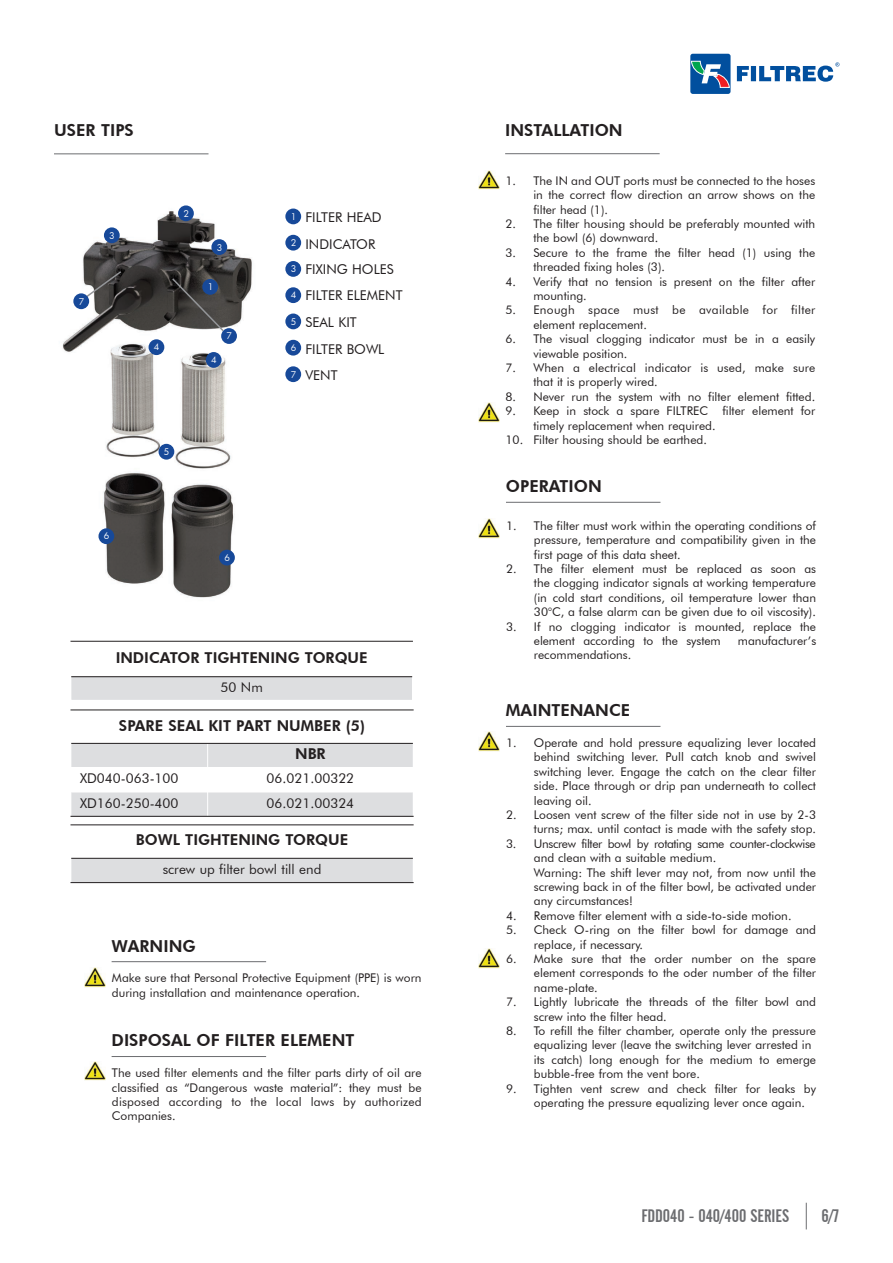
<style>
.page{position:relative;width:893px;height:1263px;background:#fff}
.page>*{position:absolute;margin:0;border:0;box-sizing:border-box;transform-origin:0 0}
.t1{font:18px "Alternate Gothic No 2 BT";color:#6c6d70}
.t2{font:800 16.5px "Futura BT";color:#231f20}
.t3{font:800 15px/28.8px "Futura BT";color:#231f20}
.t4{font:13.5px/26.7px "Futura BT";color:#231f20}
.t5{font:12px/14.4px "Futura BT";color:#231f20}
.t6{font:12px/14.4px "Futura BT";letter-spacing:.025em;color:#231f20}
.t7{font:9px "Futura";color:#fff}
</style>
<div class="page">
<svg style="left:806px;top:1203px;width:1px;height:26px"></svg>
<hr style="left:54px;top:153px;width:154px;height:1px;background:#6c6d70">
<div style="left:285px;top:209px;width:16px;height:15px;background:#174999;border-radius:50%"></div>
<div style="left:285px;top:235px;width:16px;height:16px;background:#174999;border-radius:50%"></div>
<div style="left:285px;top:261px;width:16px;height:16px;background:#174999;border-radius:50%"></div>
<div style="left:285px;top:287px;width:16px;height:16px;background:#174999;border-radius:50%"></div>
<div style="left:285px;top:314px;width:16px;height:15px;background:#174999;border-radius:50%"></div>
<div style="left:285px;top:340px;width:16px;height:16px;background:#174999;border-radius:50%"></div>
<div style="left:285px;top:366px;width:16px;height:16px;background:#174999;border-radius:50%"></div>
<img style="left:62px;top:211px;width:190px;height:387px">
<div style="left:178px;top:205px;width:16px;height:16px;background:#174999;border-radius:50%"></div>
<div style="left:104px;top:227px;width:16px;height:16px;background:#174999;border-radius:50%"></div>
<div style="left:211px;top:239px;width:16px;height:16px;background:#174999;border-radius:50%"></div>
<div style="left:206px;top:352px;width:16px;height:16px;background:#174999;border-radius:50%"></div>
<div style="left:149px;top:339px;width:15px;height:16px;background:#174999;border-radius:50%"></div>
<div style="left:159px;top:444px;width:15px;height:16px;background:#174999;border-radius:50%"></div>
<div style="left:219px;top:550px;width:16px;height:15px;background:#174999;border-radius:50%"></div>
<div style="left:98px;top:528px;width:16px;height:16px;background:#174999;border-radius:50%"></div>
<svg style="left:690px;top:54px;width:40px;height:40px;background:#396fa5"></svg>
<svg style="left:737px;top:62px;width:102px;height:20px"></svg>
<hr style="left:505px;top:153px;width:155px;height:1px;background:#6c6d70">
<hr style="left:506px;top:502px;width:154px;height:1px;background:#6c6d70">
<hr style="left:112px;top:961px;width:154px;height:1px;background:#6c6d70">
<hr style="left:112px;top:1056px;width:154px;height:1px;background:#6c6d70">
<hr style="left:506px;top:726px;width:154px;height:1px;background:#6c6d70">
<div style="left:71px;top:677px;width:341px;height:23px;background:#dddee0"></div>
<hr style="left:70px;top:641px;width:343px;height:1px;background:#231f20">
<hr style="left:71px;top:676px;width:341px;height:1px;background:#231f20">
<div style="left:71px;top:743px;width:136px;height:24px;background:#dddee0"></div>
<div style="left:208px;top:743px;width:205px;height:24px;background:#dddee0"></div>
<div style="left:71px;top:792px;width:136px;height:25px;background:#dddee0"></div>
<div style="left:208px;top:792px;width:205px;height:25px;background:#dddee0"></div>
<hr style="left:70px;top:709px;width:344px;height:1px;background:#231f20">
<hr style="left:71px;top:743px;width:342px;height:1px;background:#231f20">
<hr style="left:71px;top:792px;width:342px;height:1px;background:#fff">
<hr style="left:70px;top:816px;width:344px;height:1px;background:#231f20">
<div style="left:71px;top:858px;width:342px;height:25px;background:#dddee0"></div>
<hr style="left:70px;top:824px;width:344px;height:1px;background:#231f20">
<hr style="left:71px;top:858px;width:342px;height:1px;background:#231f20">
<hr style="left:70px;top:882px;width:344px;height:1px;background:#231f20">
<img style="left:478px;top:170px;width:22px;height:20px">
<img style="left:478px;top:403px;width:22px;height:19px">
<img style="left:478px;top:518px;width:22px;height:20px">
<img style="left:478px;top:732px;width:22px;height:19px">
<img style="left:478px;top:949px;width:22px;height:19px">
<img style="left:84px;top:967px;width:21px;height:20px">
<img style="left:84px;top:1061px;width:21px;height:20px">
<svg style="left:171px;top:277px;width:54px;height:56px;background:#505154"></svg>
<svg style="left:82px;top:270px;width:41px;height:31px"></svg>
<div style="left:221px;top:328px;width:16px;height:16px;background:#174999;border-radius:50%"></div>
<div style="left:73px;top:293px;width:16px;height:16px;background:#174999;border-radius:50%"></div>
<h2 class="t2" style="left:54px;top:120px;width:81px">USER TIPS</h2>
<p class="t7" style="left:79px;top:295px;width:7px">7</p>
<p class="t7" style="left:109px;top:229px;width:7px">3</p>
<p class="t7" style="left:154px;top:341px;width:7px">4</p>
<p class="t7" style="left:183px;top:207px;width:7px">2</p>
<p class="t7" style="left:217px;top:241px;width:7px">3</p>
<p class="t7" style="left:208px;top:281px;width:7px">1</p>
<p class="t7" style="left:211px;top:354px;width:7px">4</p>
<p class="t7" style="left:227px;top:330px;width:7px">7</p>
<p class="t7" style="left:104px;top:530px;width:7px">6</p>
<p class="t7" style="left:164px;top:446px;width:7px">5</p>
<p class="t7" style="left:224px;top:551px;width:7px">6</p>
<p class="t4" style="left:305px;top:204px;width:78px;text-indent:-15px"><sup>1</sup> FILTER HEAD<br>INDICATOR</p>
<p class="t4" style="left:305px;top:255px;width:99px">FIXING HOLES<br>FILTER ELEMENT<br>SEAL KIT<br>FILTER BOWL</p>
<p class="t7" style="left:291px;top:237px;width:7px">2</p>
<p class="t7" style="left:291px;top:263px;width:7px">3</p>
<p class="t7" style="left:291px;top:289px;width:7px">4</p>
<p class="t7" style="left:291px;top:315px;width:7px">5</p>
<p class="t7" style="left:291px;top:342px;width:7px">6</p>
<p class="t4" style="left:291px;top:362px;width:48px"><sup>7</sup> VENT</p>
<p class="t3" style="left:116px;top:643px;width:254px">INDICATOR TIGHTENING TORQUE</p>
<p class="t4" style="left:221px;top:674px;width:44px">50 Nm</p>
<p class="t3" style="left:295px;top:711px;width:72px;text-indent:-176px">SPARE SEAL KIT PART NUMBER (5)<br>NBR</p>
<p class="t4" style="left:80px;top:765px;width:100px">XD040-063-100</p>
<p class="t4" style="left:267px;top:765px;width:89px">06.021.00322</p>
<p class="t4" style="left:80px;top:789px;width:100px">XD160-250-400</p>
<p class="t4" style="left:267px;top:789px;width:89px">06.021.00324</p>
<p class="t3" style="left:136px;top:826px;width:214px">BOWL TIGHTENING TORQUE</p>
<p class="t4" style="left:163px;top:856px;width:160px">screw up filter bowl till end</p>
<h2 class="t2" style="left:112px;top:935px;width:86px">WARNING</h2>
<p class="t5" style="left:112px;top:971px;width:311px">Make sure that Personal Protective Equipment (PPE) is worn during installation and maintenance operation.</p>
<h2 class="t2" style="left:112px;top:1030px;width:244px">DISPOSAL OF FILTER ELEMENT</h2>
<p class="t5" style="left:112px;top:1065px;width:311px;text-align:justify">The used filter elements and the filter parts dirty of oil are classified as “Dangerous waste material”: they must be disposed according to the local laws by authorized Companies.</p>
<h2 class="t2" style="left:505px;top:120px;width:119px">INSTALLATION</h2>
<p class="t5" style="left:533px;top:173px;width:283px;text-align:justify;text-indent:-28px">1. The IN and OUT ports must be connected to the hoses in the correct flow direction an arrow shows on the filter head (1).</p>
<p class="t5" style="left:533px;top:216px;width:283px;text-indent:-28px">2. The filter housing should be preferably mounted with the bowl (6) downward.</p>
<p class="t5" style="left:533px;top:245px;width:283px;text-indent:-28px">3. Secure to the frame the filter head (1) using the threaded fixing holes (3).</p>
<p class="t5" style="left:533px;top:274px;width:283px;text-indent:-28px">4. Verify that no tension is present on the filter after mounting.</p>
<p class="t6" style="left:533px;top:303px;width:284px;text-indent:-28px">5. Enough space must be available for filter element replacement.</p>
<p class="t5" style="left:533px;top:332px;width:283px;text-indent:-28px">6. The visual clogging indicator must be in a easily viewable position.</p>
<p class="t5" style="left:533px;top:360px;width:283px;text-indent:-28px">7. When a electrical indicator is used, make sure that it is properly wired.</p>
<p class="t5" style="left:505px;top:389px;width:311px">8. Never run the system with no filter element fitted.</p>
<p class="t5" style="left:533px;top:404px;width:283px;text-indent:-28px">9. Keep in stock a spare FILTREC filter element for timely replacement when required.</p>
<p class="t5" style="left:505px;top:432px;width:203px">10. Filter housing should be earthed.</p>
<h2 class="t2" style="left:506px;top:476px;width:97px">OPERATION</h2>
<p class="t5" style="left:534px;top:518px;width:284px;text-align:justify;text-indent:-28px">1. The filter must work within the operating conditions of pressure, temperature and compatibility given in the first page of this data sheet.</p>
<p class="t5" style="left:534px;top:561px;width:284px;text-align:justify;text-indent:-28px">2. The filter element must be replaced as soon as the clogging indicator signals at working temperature (in cold start conditions, oil temperature lower than 30°C, a false alarm can be given due to oil viscosity).</p>
<p class="t5" style="left:534px;top:619px;width:284px;text-indent:-28px">3. If no clogging indicator is mounted, replace the element according to the system</p>
<p class="t5" style="left:738px;top:633px;width:80px">manufacturer’s</p>
<p class="t5" style="left:534px;top:648px;width:99px">recommendations.</p>
<h2 class="t2" style="left:506px;top:700px;width:126px">MAINTENANCE</h2>
<p class="t5" style="left:534px;top:735px;width:284px;text-align:justify;text-indent:-28px">1. Operate and hold pressure equalizing lever located behind switching lever. Pull catch knob and swivel switching lever. Engage the catch on the clear filter side. Place through or drip pan underneath to collect leaving oil.</p>
<p class="t5" style="left:506px;top:807px;width:312px;text-align:right">2. Loosen vent screw of the filter side not in use by 2-3 turns; max. until contact is made with the safety stop.</p>
<p class="t5" style="left:534px;top:836px;width:284px;text-indent:-28px">3. Unscrew filter bowl by rotating same counter-clockwise and clean with a suitable medium.<br>Warning: The shift lever may not, from now until the screwing back in of the filter bowl, be activated under any circumstances!</p>
<p class="t5" style="left:506px;top:908px;width:287px">4. Remove filter element with a side-to-side motion.</p>
<p class="t5" style="left:534px;top:923px;width:284px;text-indent:-28px">5. Check O-ring on the filter bowl for damage and replace, if necessary.</p>
<p class="t5" style="left:534px;top:951px;width:284px;text-align:justify;text-indent:-28px">6. Make sure that the order number on the spare element corresponds to the oder number of the filter name-plate.</p>
<p class="t5" style="left:534px;top:995px;width:284px;text-indent:-28px">7. Lightly lubricate the threads of the filter bowl and screw into the filter head.</p>
<p class="t5" style="left:534px;top:1023px;width:284px;text-indent:-28px">8. To refill the filter chamber, operate only the pressure equalizing lever (leave the switching lever arrested in its catch) long enough for the medium to emerge bubble-free from the vent bore.</p>
<p class="t5" style="left:534px;top:1081px;width:284px;text-indent:-28px">9. Tighten vent screw and check filter for leaks by operating the pressure equalizing lever once again.</p>
<h1 class="t1" style="left:641px;top:1206px;width:149px">FDD040 - 040/400 SERIES</h1>
<h1 class="t1" style="left:821px;top:1206px;width:19px">6/7</h1>
</div>
